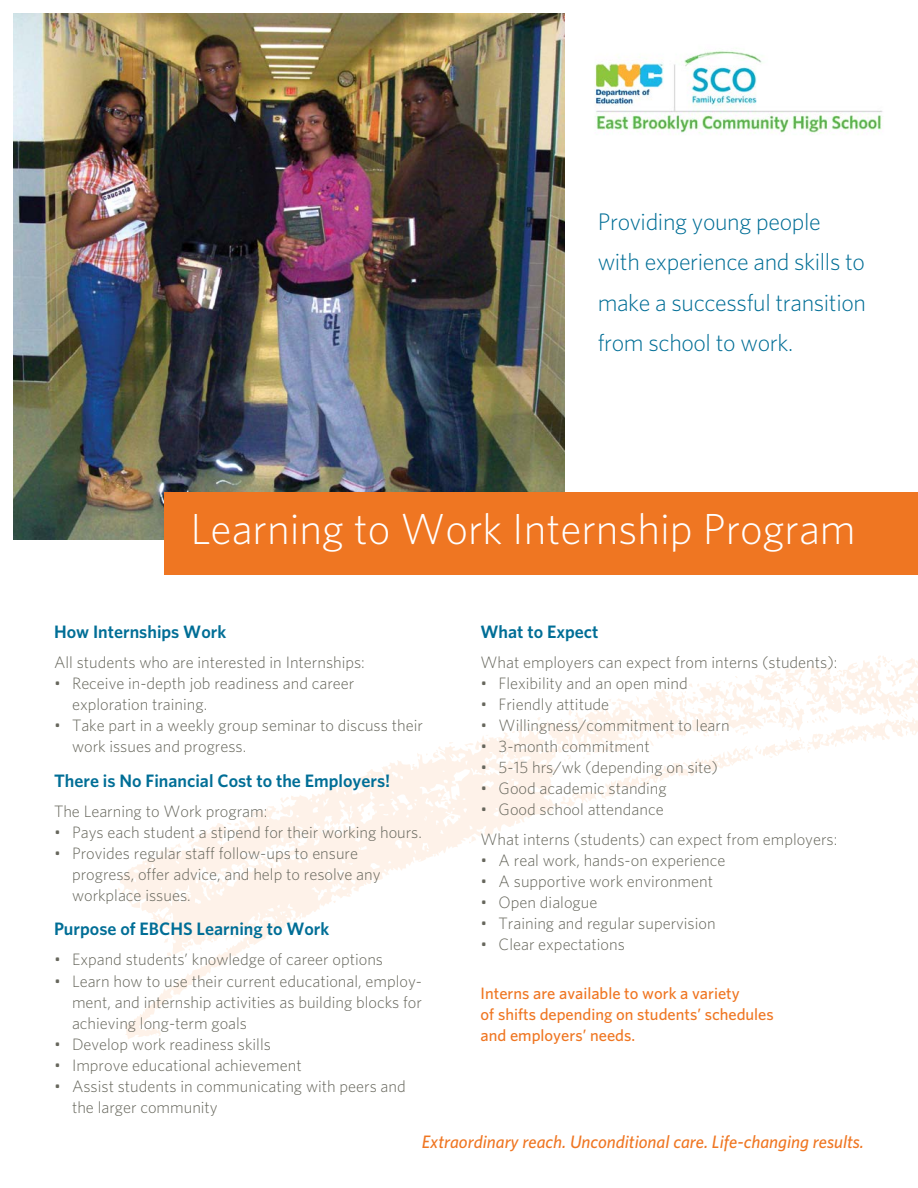
<style>
.page{position:relative;width:918px;height:1188px;background:#fff}
.page>*{position:absolute;margin:0;border:0;box-sizing:border-box;transform-origin:0 0}
.t1{font:300 43.5px "Whitney";color:#fff}
.t2{font:300 24px/40.5px "Whitney";letter-spacing:-.015em;color:#006e96}
.t3{font:600 18px "Whitney";color:#006e96}
.t4{font:italic 500 18px "Whitney";color:#ef7622}
.t5{font:300 16.5px/21px "Whitney";color:#66665c}
.t6{font:500 16.5px/21px "Whitney";color:#ef7622}
</style>
<div class="page">
<img style="left:14px;top:14px;width:550px;height:525px">
<svg style="left:118px;top:656px;width:800px;height:383px"></svg>
<div style="left:165px;top:493px;width:753px;height:82px;background:#ef7622"></div>
<img style="left:595px;top:51px;width:288px;height:84px">
<h2 class="t2" style="left:598px;top:201px;width:270px">Providing young people with experience and skills to make a successful transition from school to work.</h2>
<h1 class="t1" style="left:190px;top:503px;width:667px">Learning to Work Internship Program</h1>
<p class="t3" style="left:54px;top:621px;width:174px">How Internships Work</p>
<p class="t5" style="left:54px;top:652px;width:312px">All students who are interested in Internships:</p>
<p class="t5" style="left:72px;top:673px;width:284px;text-indent:-18px">• Receive in-depth job readiness and career exploration training.</p>
<p class="t5" style="left:72px;top:715px;width:352px;text-indent:-18px">• Take part in a weekly group seminar to discuss their work issues and progress.</p>
<p class="t3" style="left:54px;top:770px;width:338px">There is No Financial Cost to the Employers!</p>
<p class="t5" style="left:54px;top:801px;width:215px">The Learning to Work program:</p>
<p class="t5" style="left:54px;top:822px;width:369px">• Pays each student a stipend for their working hours.</p>
<p class="t5" style="left:72px;top:843px;width:310px;text-indent:-18px">• Provides regular staff follow-ups to ensure progress, offer advice, and help to resolve any workplace issues.</p>
<p class="t3" style="left:54px;top:918px;width:277px">Purpose of EBCHS Learning to Work</p>
<p class="t5" style="left:54px;top:949px;width:331px">• Expand students’ knowledge of career options</p>
<p class="t5" style="left:72px;top:970px;width:352px;text-align:justify;text-indent:-18px">• Learn how to use their current educational, employ&shy;ment, and internship activities as building blocks for achieving long-term goals</p>
<p class="t5" style="left:54px;top:1033px;width:218px">• Develop work readiness skills</p>
<p class="t5" style="left:54px;top:1054px;width:249px">• Improve educational achievement</p>
<p class="t5" style="left:72px;top:1075px;width:335px;text-indent:-18px">• Assist students in communicating with peers and the larger community</p>
<p class="t3" style="left:481px;top:621px;width:119px">What to Expect</p>
<p class="t5" style="left:481px;top:652px;width:358px">What employers can expect from interns (students):</p>
<p class="t5" style="left:481px;top:673px;width:209px">• Flexibility and an open mind</p>
<p class="t5" style="left:481px;top:694px;width:130px">• Friendly attitude</p>
<p class="t5" style="left:481px;top:715px;width:251px">• Willingness/commitment to learn</p>
<p class="t5" style="left:481px;top:736px;width:171px">• 3-month commitment</p>
<p class="t5" style="left:481px;top:757px;width:239px">• 5-15 hrs/wk (depending on site)</p>
<p class="t5" style="left:481px;top:778px;width:188px">• Good academic standing</p>
<p class="t5" style="left:481px;top:795px;width:358px;line-height:30px">• Good school attendance<br>What interns (students) can expect from employers:</p>
<p class="t5" style="left:481px;top:850px;width:246px">• A real work, hands-on experience</p>
<p class="t5" style="left:481px;top:871px;width:234px">• A supportive work environment</p>
<p class="t5" style="left:481px;top:892px;width:118px">• Open dialogue</p>
<p class="t5" style="left:481px;top:913px;width:237px">• Training and regular supervision</p>
<p class="t5" style="left:481px;top:934px;width:146px">• Clear expectations</p>
<p class="t6" style="left:481px;top:982px;width:295px">Interns are available to work a variety<br>of shifts depending on students’ schedules and employers’ needs.</p>
<p class="t4" style="left:422px;top:1131px;width:444px">Extraordinary reach. Unconditional care. Life-changing results.</p>
</div>
